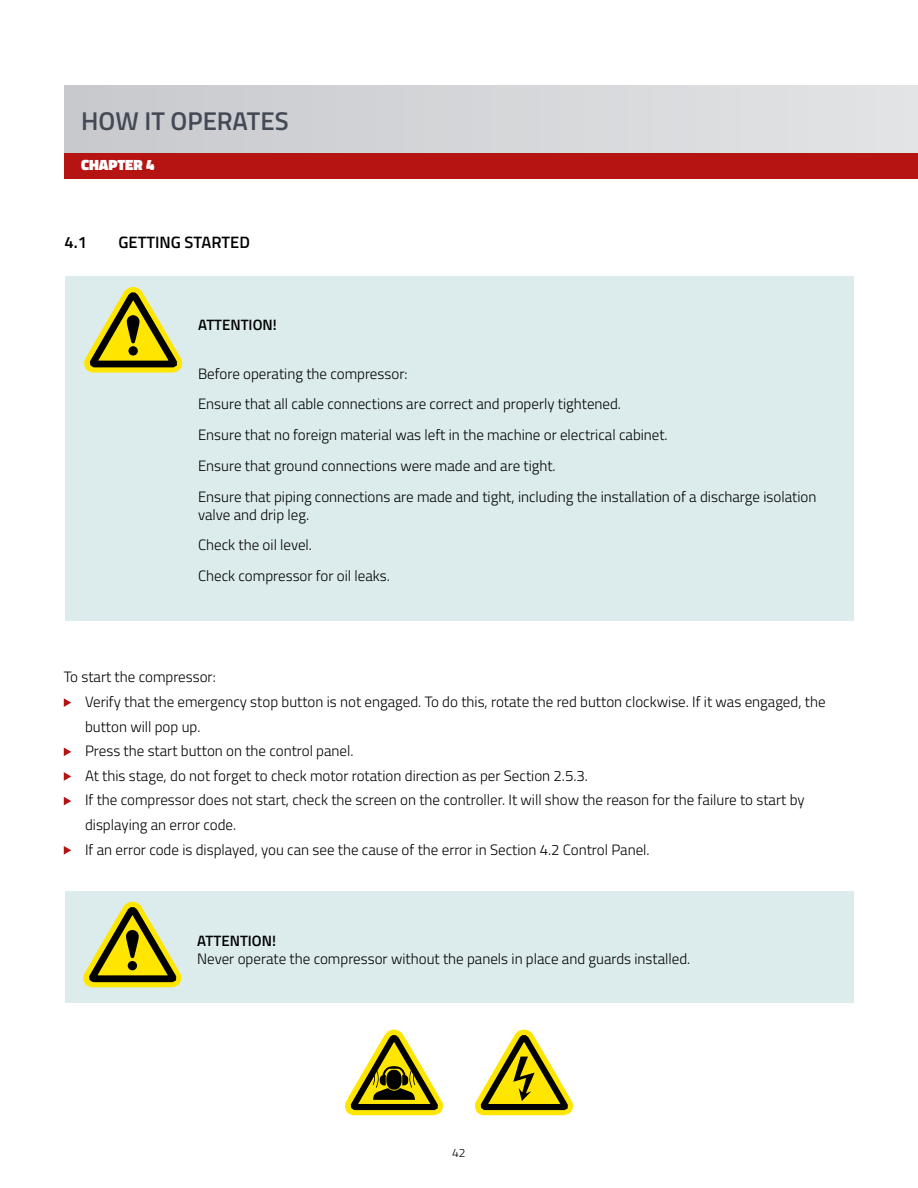
<style>
.page{position:relative;width:918px;height:1188px;background:#fff}
.page>*{position:absolute;margin:0;border:0;box-sizing:border-box;transform-origin:0 0}
.t1{font:600 25.65px "Titillium Web";color:#444a55}
.t2{font:600 16.5px "Titillium Web";color:#000}
.t3{font:300 15px/24.6px "Titillium Web";color:#000}
.t4{font:600 15px "Titillium Web";color:#000}
.t5{font:900 15px "Titillium Web";color:#fff}
.t6{font:300 12px "Titillium Web";color:#000}
</style>
<div class="page">
<div style="left:64px;top:85px;width:854px;height:71px;background:linear-gradient(to right,#c7c9cc,#e3e4e5)"></div>
<div style="left:64px;top:153px;width:854px;height:26px;background:#b51412"></div>
<svg style="left:64px;top:698px;width:7px;height:9px"></svg>
<svg style="left:64px;top:748px;width:7px;height:8px"></svg>
<svg style="left:64px;top:772px;width:7px;height:9px"></svg>
<svg style="left:64px;top:797px;width:7px;height:8px"></svg>
<svg style="left:64px;top:846px;width:7px;height:9px"></svg>
<div style="left:65px;top:891px;width:788px;height:112px;background:#dcebec"></div>
<svg style="left:83px;top:901px;width:99px;height:87px"></svg>
<div style="left:128px;top:961px;width:9px;height:9px;background:#000;border-radius:50%"></div>
<svg style="left:345px;top:1029px;width:98px;height:86px"></svg>
<svg style="left:475px;top:1029px;width:98px;height:86px"></svg>
<div style="left:65px;top:276px;width:789px;height:345px;background:#dcebec"></div>
<svg style="left:84px;top:287px;width:99px;height:86px"></svg>
<svg style="left:128px;top:346px;width:10px;height:10px"></svg>
<h1 class="t1" style="left:81px;top:102px;width:209px">HOW IT OPERATES</h1>
<p class="t5" style="left:81px;top:154px;width:75px">CHAPTER 4</p>
<p class="t2" style="left:65px;top:230px;width:24px">4.1</p>
<p class="t2" style="left:119px;top:230px;width:133px">GETTING STARTED</p>
<p class="t4" style="left:198px;top:313px;width:80px">ATTENTION!</p>
<p class="t3" style="left:198px;top:357px;width:620px;line-height:30.8px">Before operating the compressor:<br>Ensure that all cable connections are correct and properly tightened.<br>Ensure that no foreign material was left in the machine or electrical cabinet.<br>Ensure that ground connections were made and are tight.<br>Ensure that piping connections are made and tight, including the installation of a discharge isolation</p>
<p class="t3" style="left:198px;top:498px;width:193px;line-height:30.8px">valve and drip leg.<br>Check the oil level.<br>Check compressor for oil leaks.</p>
<p class="t3" style="left:85px;top:664px;width:742px;text-indent:-21px">To start the compressor:<br>Verify that the emergency stop button is not engaged. To do this, rotate the red button clockwise. If it was engaged, the button will pop up.<br>Press the start button on the control panel.<br>At this stage, do not forget to check motor rotation direction as per Section 2.5.3.<br>If the compressor does not start, check the screen on the controller. It will show the reason for the failure to start by displaying an error code.<br>If an error code is displayed, you can see the cause of the error in Section 4.2 Control Panel.</p>
<p class="t4" style="left:197px;top:930px;width:80px">ATTENTION!</p>
<p class="t3" style="left:197px;top:946px;width:495px">Never operate the compressor without the panels in place and guards installed.</p>
<p class="t6" style="left:452px;top:1144px;width:15px">42</p>
</div>
